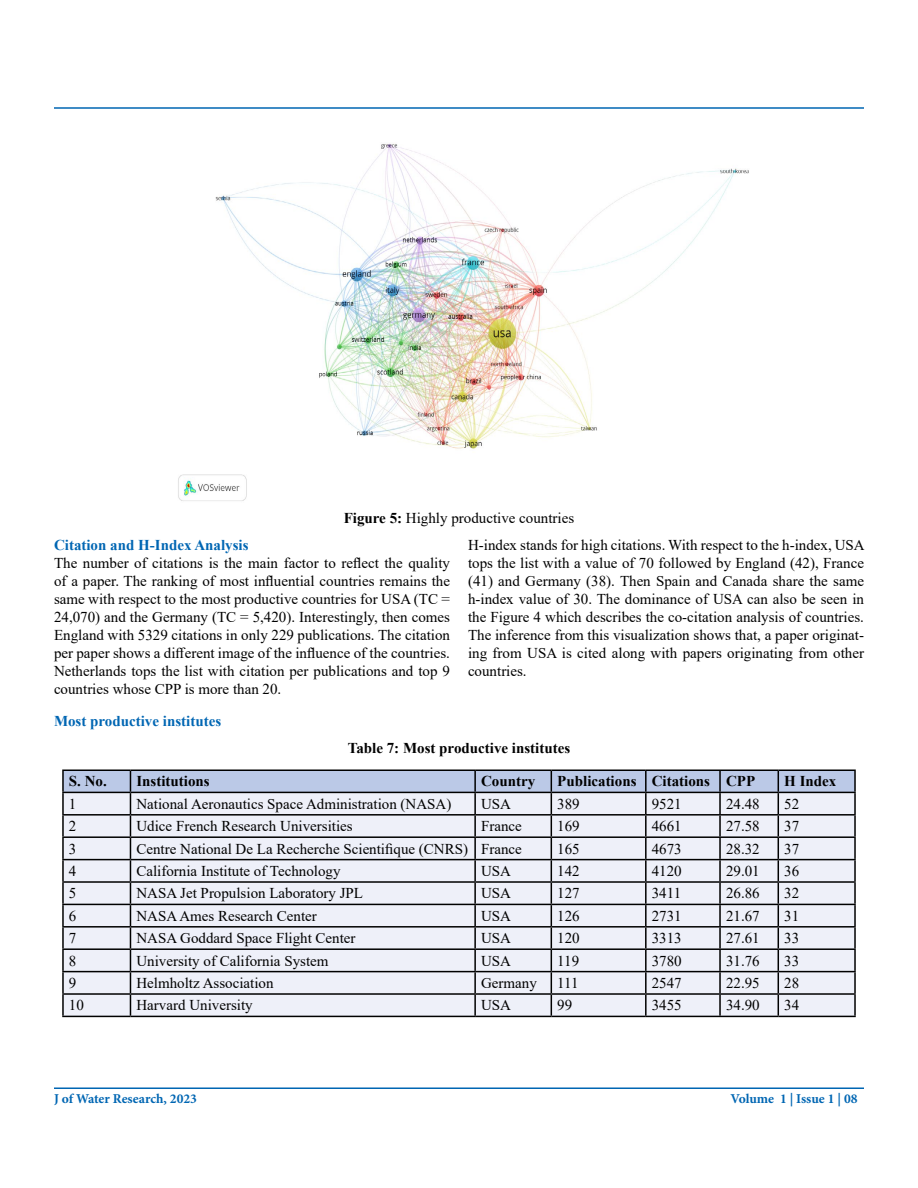
<style>
.page{position:relative;width:918px;height:1188px;background:#fff}
.page>*{position:absolute;margin:0;border:0;box-sizing:border-box;transform-origin:0 0}
.t1{font:15px/18px "Times New Roman";color:#000;text-align:justify}
.t2{font:700 15px "Times New Roman";color:#000}
.t3{font:700 15px "Times New Roman";color:#0066b3}
.t4{font:700 13.5px "Minion Pro";letter-spacing:-.005em;color:#0066b3}
.s1{font-weight:700}
</style>
<div class="page">
<hr style="left:54px;top:107px;width:810px;height:2px;background:#0066b3">
<hr style="left:54px;top:1087px;width:810px;height:2px;background:#0066b3">
<img style="left:178px;top:143px;width:571px;height:358px">
<hr style="left:62px;top:770px;width:68px;height:1px;background:#000">
<hr style="left:62px;top:771px;width:2px;height:21px;background:#000">
<hr style="left:778px;top:770px;width:78px;height:1px;background:#000">
<hr style="left:854px;top:771px;width:2px;height:21px;background:#000">
<hr style="left:62px;top:792px;width:68px;height:1px;background:#000">
<hr style="left:62px;top:793px;width:2px;height:21px;background:#000">
<hr style="left:778px;top:792px;width:78px;height:1px;background:#000">
<hr style="left:854px;top:793px;width:2px;height:21px;background:#000">
<hr style="left:62px;top:814px;width:68px;height:2px;background:#000">
<hr style="left:62px;top:816px;width:2px;height:20px;background:#000">
<hr style="left:778px;top:814px;width:78px;height:2px;background:#000">
<hr style="left:854px;top:816px;width:2px;height:20px;background:#000">
<hr style="left:62px;top:836px;width:68px;height:2px;background:#000">
<hr style="left:62px;top:838px;width:2px;height:21px;background:#000">
<hr style="left:778px;top:836px;width:78px;height:2px;background:#000">
<hr style="left:854px;top:838px;width:2px;height:21px;background:#000">
<hr style="left:62px;top:859px;width:68px;height:1px;background:#000">
<hr style="left:62px;top:860px;width:2px;height:21px;background:#000">
<hr style="left:778px;top:859px;width:78px;height:1px;background:#000">
<hr style="left:854px;top:860px;width:2px;height:21px;background:#000">
<hr style="left:62px;top:881px;width:68px;height:2px;background:#000">
<hr style="left:62px;top:883px;width:2px;height:21px;background:#000">
<hr style="left:778px;top:881px;width:78px;height:2px;background:#000">
<hr style="left:854px;top:883px;width:2px;height:21px;background:#000">
<hr style="left:62px;top:904px;width:68px;height:1px;background:#000">
<hr style="left:62px;top:905px;width:2px;height:21px;background:#000">
<hr style="left:778px;top:904px;width:78px;height:1px;background:#000">
<hr style="left:854px;top:905px;width:2px;height:21px;background:#000">
<hr style="left:62px;top:926px;width:68px;height:2px;background:#000">
<hr style="left:62px;top:928px;width:2px;height:20px;background:#000">
<hr style="left:778px;top:926px;width:78px;height:2px;background:#000">
<hr style="left:854px;top:928px;width:2px;height:20px;background:#000">
<hr style="left:62px;top:948px;width:68px;height:2px;background:#000">
<hr style="left:62px;top:950px;width:2px;height:21px;background:#000">
<hr style="left:778px;top:948px;width:78px;height:2px;background:#000">
<hr style="left:854px;top:950px;width:2px;height:21px;background:#000">
<hr style="left:62px;top:971px;width:68px;height:1px;background:#000">
<hr style="left:62px;top:972px;width:2px;height:21px;background:#000">
<hr style="left:778px;top:971px;width:78px;height:1px;background:#000">
<hr style="left:854px;top:972px;width:2px;height:21px;background:#000">
<hr style="left:62px;top:993px;width:68px;height:2px;background:#000">
<hr style="left:62px;top:995px;width:2px;height:21px;background:#000">
<hr style="left:778px;top:993px;width:78px;height:2px;background:#000">
<svg style="left:63px;top:770px;width:792px;height:246px;background:#d5d8e1"></svg>
<hr style="left:854px;top:995px;width:2px;height:21px;background:#000">
<hr style="left:62px;top:1016px;width:68px;height:1px;background:#000">
<hr style="left:130px;top:1016px;width:345px;height:1px;background:#000">
<hr style="left:475px;top:1016px;width:76px;height:1px;background:#000">
<hr style="left:551px;top:1016px;width:95px;height:1px;background:#000">
<hr style="left:646px;top:1016px;width:74px;height:1px;background:#000">
<hr style="left:720px;top:1016px;width:58px;height:1px;background:#000">
<hr style="left:778px;top:1016px;width:78px;height:1px;background:#000">
<p class="t1" style="left:344px;top:509px;width:232px"><span class="s1">Figure 5:</span> Highly productive countries</p>
<p class="t3" style="left:54px;top:534px;width:196px">Citation and H-Index Analysis</p>
<p class="t1" style="left:54px;top:554px;width:398px">The number of citations is the main factor to reflect the quality of a paper. The ranking of most influential countries remains the same with respect to the most productive countries for USA (TC = 24,070) and the Germany (TC = 5,420). Interestingly, then comes England with 5329 citations in only 229 publications. The citation per paper shows a different image of the influence of the countries.<br>Netherlands tops the list with citation per publications and top 9 countries whose CPP is more than 20.</p>
<p class="t3" style="left:54px;top:710px;width:169px">Most productive institutes</p>
<p class="t1" style="left:468px;top:536px;width:398px">H-index stands for high citations. With respect to the h-index, USA tops the list with a value of 70 followed by England (42), France (41) and Germany (38). Then Spain and Canada share the same h-index value of 30. The dominance of USA can also be seen in the Figure 4 which describes the co-citation analysis of countries.<br>The inference from this visualization shows that, a paper originat&shy;ing from USA is cited along with papers originating from other countries.</p>
<p class="t2" style="left:348px;top:737px;width:224px">Table 7: Most productive institutes</p>
<p class="t2" style="left:69px;top:771px;width:39px">S. No.</p>
<p class="t2" style="left:136px;top:771px;width:75px">Institutions</p>
<p class="t2" style="left:481px;top:771px;width:56px">Country</p>
<p class="t2" style="left:557px;top:771px;width:199px">Publications Citations CPP</p>
<p class="t2" style="left:784px;top:771px;width:54px">H Index</p>
<p class="t1" style="left:69px;top:794px;width:9px">1</p>
<p class="t1" style="left:136px;top:794px;width:316px">National Aeronautics Space Administration (NASA)</p>
<p class="t1" style="left:481px;top:794px;width:31px">USA</p>
<p class="t1" style="left:557px;top:794px;width:24px">389</p>
<p class="t1" style="left:652px;top:794px;width:31px">9521</p>
<p class="t1" style="left:726px;top:794px;width:35px">24.48</p>
<p class="t1" style="left:784px;top:794px;width:16px">52</p>
<p class="t1" style="left:69px;top:817px;width:9px">2</p>
<p class="t1" style="left:136px;top:817px;width:218px">Udice French Research Universities</p>
<p class="t1" style="left:481px;top:817px;width:42px">France</p>
<p class="t1" style="left:557px;top:817px;width:24px">169</p>
<p class="t1" style="left:652px;top:817px;width:31px">4661</p>
<p class="t1" style="left:726px;top:817px;width:35px">27.58</p>
<p class="t1" style="left:784px;top:817px;width:16px">37</p>
<p class="t1" style="left:69px;top:839px;width:9px">3</p>
<p class="t1" style="left:136px;top:839px;width:387px">Centre National De La Recherche Scientifique (CNRS) France</p>
<p class="t1" style="left:557px;top:839px;width:24px">165</p>
<p class="t1" style="left:652px;top:839px;width:31px">4673</p>
<p class="t1" style="left:726px;top:839px;width:35px">28.32</p>
<p class="t1" style="left:784px;top:839px;width:16px">37</p>
<p class="t1" style="left:69px;top:861px;width:9px">4</p>
<p class="t1" style="left:136px;top:861px;width:206px">California Institute of Technology</p>
<p class="t1" style="left:481px;top:861px;width:31px">USA</p>
<p class="t1" style="left:557px;top:861px;width:24px">142</p>
<p class="t1" style="left:652px;top:861px;width:31px">4120</p>
<p class="t1" style="left:726px;top:861px;width:35px">29.01</p>
<p class="t1" style="left:784px;top:861px;width:16px">36</p>
<p class="t1" style="left:69px;top:884px;width:9px">5</p>
<p class="t1" style="left:136px;top:884px;width:228px">NASA Jet Propulsion Laboratory JPL</p>
<p class="t1" style="left:481px;top:884px;width:31px">USA</p>
<p class="t1" style="left:557px;top:884px;width:24px">127</p>
<p class="t1" style="left:652px;top:884px;width:31px">3411</p>
<p class="t1" style="left:726px;top:884px;width:35px">26.86</p>
<p class="t1" style="left:784px;top:884px;width:16px">32</p>
<p class="t1" style="left:69px;top:906px;width:9px">6</p>
<p class="t1" style="left:136px;top:906px;width:182px">NASA Ames Research Center</p>
<p class="t1" style="left:481px;top:906px;width:31px">USA</p>
<p class="t1" style="left:557px;top:906px;width:24px">126</p>
<p class="t1" style="left:652px;top:906px;width:31px">2731</p>
<p class="t1" style="left:726px;top:906px;width:35px">21.67</p>
<p class="t1" style="left:784px;top:906px;width:16px">31</p>
<p class="t1" style="left:69px;top:929px;width:9px">7</p>
<p class="t1" style="left:136px;top:929px;width:221px">NASA Goddard Space Flight Center</p>
<p class="t1" style="left:481px;top:929px;width:31px">USA</p>
<p class="t1" style="left:557px;top:929px;width:24px">120</p>
<p class="t1" style="left:652px;top:929px;width:31px">3313</p>
<p class="t1" style="left:726px;top:929px;width:35px">27.61</p>
<p class="t1" style="left:784px;top:929px;width:16px">33</p>
<p class="t1" style="left:69px;top:951px;width:9px">8</p>
<p class="t1" style="left:136px;top:951px;width:194px">University of California System</p>
<p class="t1" style="left:481px;top:951px;width:31px">USA</p>
<p class="t1" style="left:557px;top:951px;width:23px">119</p>
<p class="t1" style="left:652px;top:951px;width:31px">3780</p>
<p class="t1" style="left:726px;top:951px;width:35px">31.76</p>
<p class="t1" style="left:784px;top:951px;width:16px">33</p>
<p class="t1" style="left:69px;top:973px;width:9px">9</p>
<p class="t1" style="left:136px;top:973px;width:139px">Helmholtz Association</p>
<p class="t1" style="left:481px;top:973px;width:57px">Germany</p>
<p class="t1" style="left:557px;top:973px;width:23px">111</p>
<p class="t1" style="left:652px;top:973px;width:31px">2547</p>
<p class="t1" style="left:726px;top:973px;width:35px">22.95</p>
<p class="t1" style="left:784px;top:973px;width:16px">28</p>
<p class="t1" style="left:69px;top:996px;width:16px">10</p>
<p class="t1" style="left:136px;top:996px;width:118px">Harvard University</p>
<p class="t1" style="left:481px;top:996px;width:31px">USA</p>
<p class="t1" style="left:557px;top:996px;width:16px">99</p>
<p class="t1" style="left:652px;top:996px;width:31px">3455</p>
<p class="t1" style="left:726px;top:996px;width:35px">34.90</p>
<p class="t1" style="left:784px;top:996px;width:16px">34</p>
<p class="t4" style="left:54px;top:1089px;width:144px">J of Water Research, 2023</p>
<p class="t4" style="left:730px;top:1089px;width:129px">Volume 1 | Issue 1 | 08</p>
</div>
